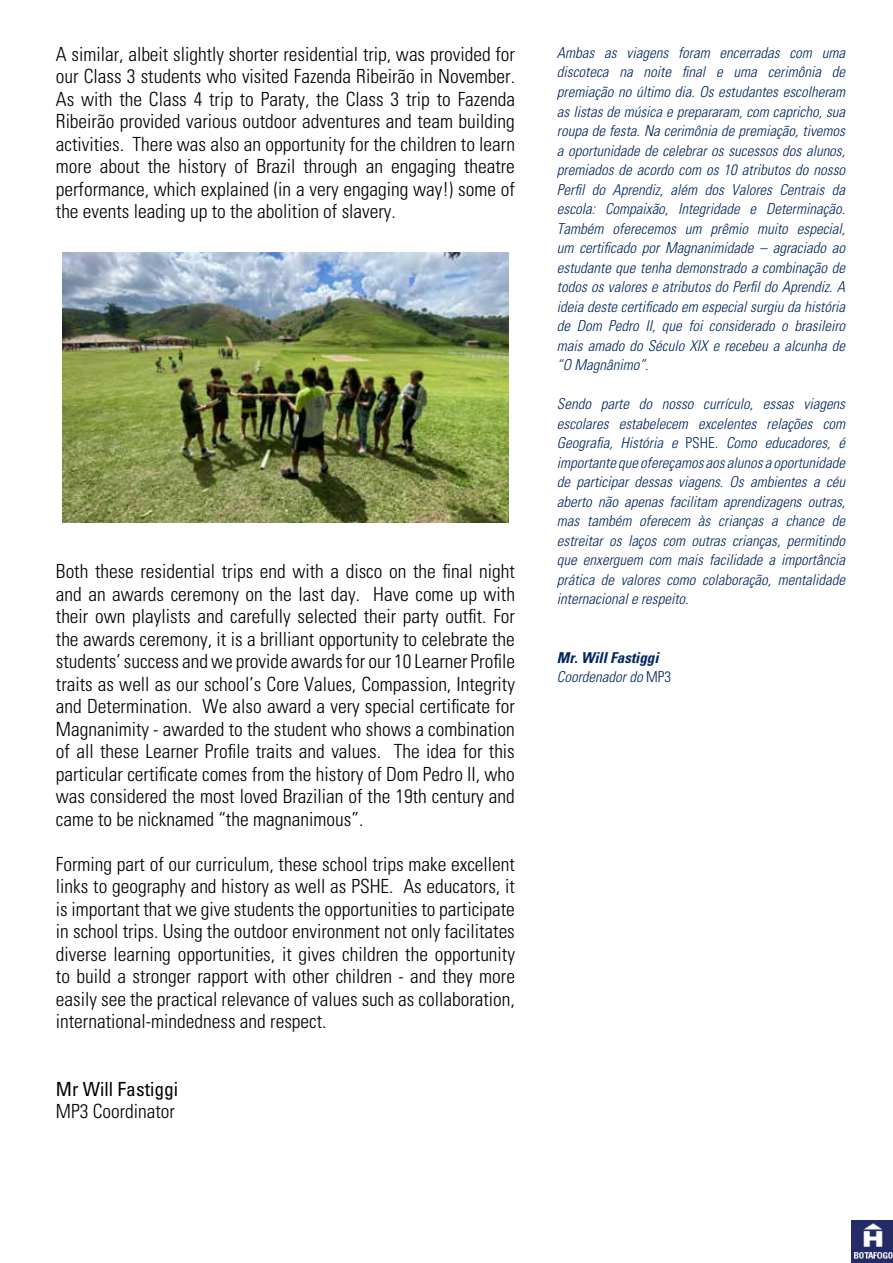
<style>
.page{position:relative;width:893px;height:1263px;background:#fff}
.page>*{position:absolute;margin:0;border:0;box-sizing:border-box;transform-origin:0 0}
.t1{font:300 condensed 19.5px/22.5px "Univers LT Std";color:#000;text-align:justify}
.t2{font:condensed 19.5px "Univers LT Std";color:#000}
.t3{font:italic 300 condensed 15px/19.5px "Univers LT Std";color:#00265e;text-align:justify}
.t4{font:italic 700 condensed 15px/19.5px "Univers LT Std";color:#00265e}
.s1{font-style:normal}
.s2{font-weight:300}
.s3{font-weight:300;font-style:normal}
</style>
<div class="page">
<img style="left:851px;top:1220px;width:42px;height:43px">
<img style="left:63px;top:252px;width:445px;height:270px">
<p class="t1" style="left:56px;top:42px;width:461px">A similar, albeit slightly shorter residential trip, was provided for our Class 3 students who visited Fazenda Ribeirão in November.<br>As with the Class 4 trip to Paraty, the Class 3 trip to Fazenda Ribeirão provided various outdoor adventures and team building activities. There was also an opportunity for the children to learn more about the history of Brazil through an engaging theatre performance, which explained (in a very engaging way!) some of the events leading up to the abolition of slavery.</p>
<p class="t1" style="left:56px;top:560px;width:461px">Both these residential trips end with a disco on the final night and an awards ceremony on the last day. Have come up with their own playlists and carefully selected their party outfit. For the awards ceremony, it is a brilliant opportunity to celebrate the students’ success and we provide awards for our 10 Learner Profile traits as well as our school’s Core Values, Compassion, Integrity and Determination. We also award a very special certificate for Magnanimity - awarded to the student who shows a combination of all these Learner Profile traits and values. The idea for this particular certificate comes from the history of Dom Pedro II, who was considered the most loved Brazilian of the 19th century and came to be nicknamed “the magnanimous”.</p>
<p class="t1" style="left:56px;top:853px;width:461px">Forming part of our curriculum, these school trips make excellent links to geography and history as well as PSHE. As educators, it is important that we give students the opportunities to participate in school trips. Using the outdoor environment not only facilitates diverse learning opportunities, it gives children the opportunity to build a stronger rapport with other children - and they more easily see the practical relevance of values such as collaboration, international-mindedness and respect.</p>
<p class="t2" style="left:56px;top:1076px;width:124px">Mr Will Fastiggi</p>
<p class="t1" style="left:56px;top:1100px;width:121px">MP3 Coordinator</p>
<p class="t3" style="left:557px;top:43px;width:290px">Ambas as viagens foram encerradas com uma discoteca na noite final e uma cerimônia de premiação no último dia. Os estudantes escolheram as listas de música e prepararam, com capricho, sua roupa de festa. Na cerimônia de premiação, tivemos a oportunidade de celebrar os sucessos dos alunos, premiados de acordo com os 10 atributos do nosso Perfil do Aprendiz, além dos Valores Centrais da escola: Compaixão, Integridade e Determinação.<br>Também oferecemos um prêmio muito especial, um certificado por Magnanimidade – agraciado ao estudante que tenha demonstrado a combinação de todos os valores e atributos do Perfil do Aprendiz. A ideia deste certificado em especial surgiu da história de Dom Pedro II, que foi considerado o brasileiro mais amado do Século XIX e recebeu a alcunha de “O Magnânimo”.</p>
<p class="t3" style="left:557px;top:394px;width:290px">Sendo parte do nosso currículo, essas viagens escolares estabelecem excelentes relações com Geografia, História e <span class="s1">PSHE</span>. Como educadores, é importante que ofereçamos aos alunos a oportunidade de participar dessas viagens. Os ambientes a céu aberto não apenas facilitam aprendizagens outras, mas também oferecem às crianças a chance de estreitar os laços com outras crianças, permitindo que enxerguem com mais facilidade a importância prática de valores como colaboração, mentalidade internacional e respeito.</p>
<p class="t4" style="left:557px;top:647px;width:116px">Mr<span class="s1">.</span> Will Fastiggi<br><span class="s2">Coordenador do</span> <span class="s3">MP3</span></p>
</div>
